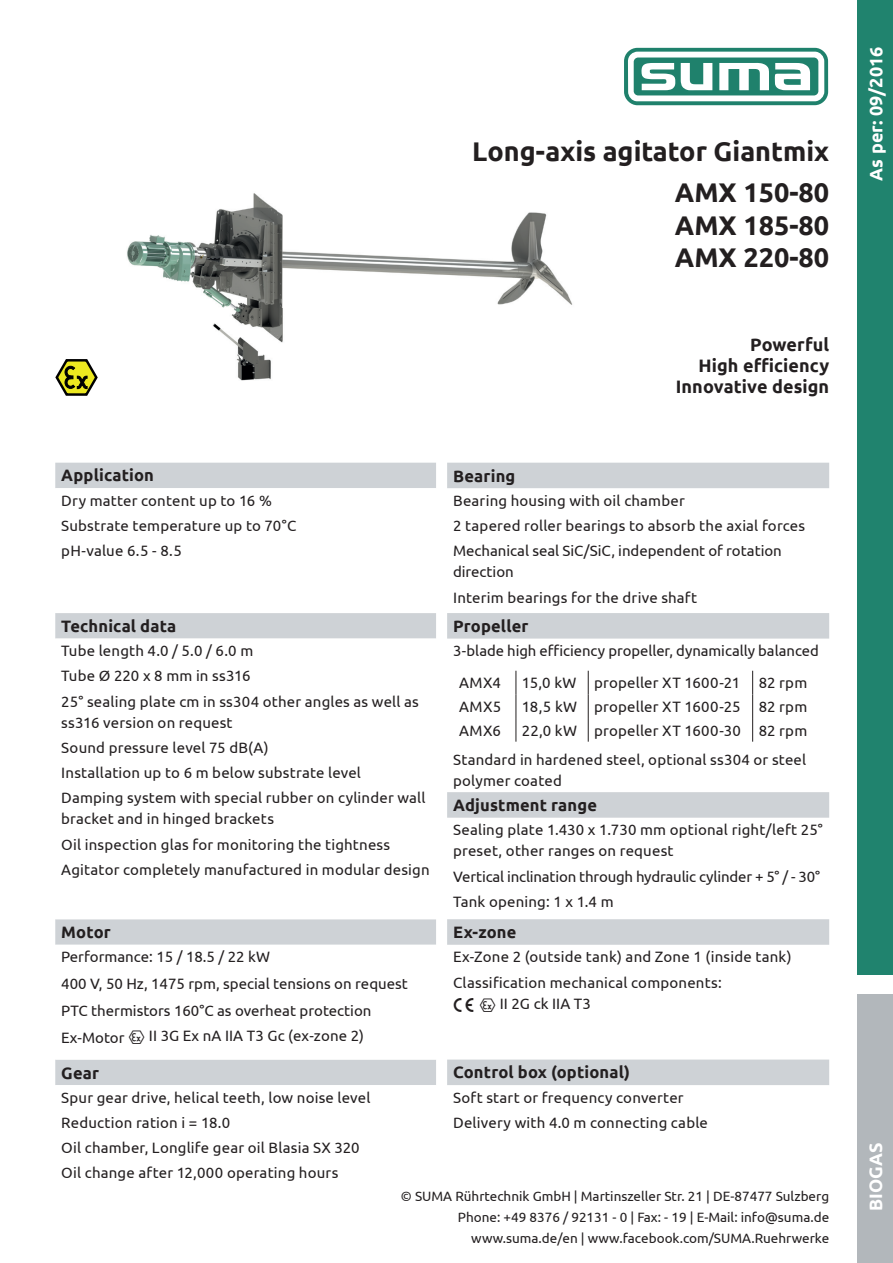
<style>
.page{position:relative;width:893px;height:1263px;background:#fff}
.page>*{position:absolute;margin:0;border:0;box-sizing:border-box;transform-origin:0 0}
.t1{font:700 27px/41px "Ubuntu";color:#231f20;text-align:right}
.t2{font:700 18px/21px "Ubuntu";letter-spacing:.005em;color:#231f20;text-align:right}
.t3{font:700 18px "Ubuntu";color:#fff}
.t4{font:700 16.5px "Ubuntu";letter-spacing:.01em;color:#231f20}
.t5{font:15px/25.2px "Ubuntu";letter-spacing:.01em;color:#231f20}
.t6{font:15px/25.2px "Ubuntu";letter-spacing:-.01em;color:#231f20}
.t7{font:13.5px/21px "Ubuntu";color:#231f20;text-align:right}
.s1{font-family:"Eex"}
</style>
<div class="page">
<div style="left:858px;top:994px;width:35px;height:269px;background:#b2b7bb"></div>
<div style="left:858px;top:0;width:35px;height:974px;background:#20836e"></div>
<svg style="left:624px;top:48px;width:204px;height:57px;background:#2f8a76"></svg>
<svg style="left:628px;top:52px;width:196px;height:49px"></svg>
<div style="left:634px;top:58px;width:184px;height:37px;background:#1f816c;border-radius:4px"></div>
<svg style="left:641px;top:63px;width:71px;height:28px"></svg>
<svg style="left:719px;top:63px;width:91px;height:27px"></svg>
<div style="left:55px;top:463px;width:381px;height:25px;background:#ced2d6"></div>
<svg style="left:55px;top:613px;width:381px;height:472px"></svg>
<svg style="left:447px;top:463px;width:382px;height:622px"></svg>
<svg style="left:516px;top:671px;width:1px;height:71px"></svg>
<svg style="left:588px;top:671px;width:1px;height:71px"></svg>
<svg style="left:752px;top:671px;width:1px;height:71px"></svg>
<svg style="left:55px;top:359px;width:43px;height:37px"></svg>
<img style="left:127px;top:193px;width:446px;height:188px">
<h1 class="t1" style="left:472px;top:131px;width:358px">Long-axis agitator Giantmix<br>AMX 150-80</h1>
<h1 class="t1" style="left:675px;top:208px;width:156px;line-height:32.4px;text-align:left">AMX 185-80<br>AMX 220-80</h1>
<p class="t2" style="left:676px;top:334px;width:155px">Powerful<br>High efficiency<br>Innovative design</p>
<p class="t4" style="left:61px;top:466px;width:94px">Application</p>
<p class="t5" style="left:61px;top:487px;width:237px">Dry matter content up to 16 %<br>Substrate temperature up to 70°C pH-value 6.5 - 8.5</p>
<p class="t4" style="left:61px;top:616px;width:117px">Technical data</p>
<p class="t5" style="left:61px;top:638px;width:359px">Tube length 4.0 / 5.0 / 6.0 m<br>Tube Ø 220 x 8 mm in ss316<br>25° sealing plate cm in ss304 other angles as well as</p>
<p class="t5" style="left:61px;top:709px;width:366px">ss316 version on request<br>Sound pressure level 75 dB(A)<br>Installation up to 6 m below substrate level Damping system with special rubber on cylinder wall</p>
<p class="t5" style="left:61px;top:806px;width:370px">bracket and in hinged brackets<br>Oil inspection glas for monitoring the tightness<br>Agitator completely manufactured in modular design</p>
<p class="t4" style="left:61px;top:922px;width:51px">Motor</p>
<p class="t5" style="left:61px;top:943px;width:348px;line-height:26.7px">Performance: 15 / 18.5 / 22 kW<br>400 V, 50 Hz, 1475 rpm, special tensions on request<br>PTC thermistors 160°C as overheat protection</p>
<p class="t5" style="left:61px;top:1023px;width:304px">Ex-Motor <span class="s1">E</span> II 3G Ex nA IIA T3 Gc (ex-zone 2)</p>
<p class="t4" style="left:61px;top:1063px;width:39px">Gear</p>
<p class="t5" style="left:61px;top:1084px;width:311px">Spur gear drive, helical teeth, low noise level Reduction ration i = 18.0<br>Oil chamber, Longlife gear oil Blasia SX 320<br>Oil change after 12,000 operating hours</p>
<p class="t4" style="left:453px;top:466px;width:64px">Bearing</p>
<p class="t5" style="left:453px;top:487px;width:354px">Bearing housing with oil chamber<br>2 tapered roller bearings to absorb the axial forces<br>Mechanical seal SiC/SiC, independent of rotation</p>
<p class="t5" style="left:453px;top:559px;width:246px">direction<br>Interim bearings for the drive shaft</p>
<p class="t4" style="left:453px;top:616px;width:77px">Propeller</p>
<p class="t5" style="left:459px;top:634px;width:361px;line-height:32.1px;text-indent:-6px">3-blade high efficiency propeller, dynamically balanced<br>AMX4</p>
<p class="t5" style="left:522px;top:670px;width:287px">15,0 kW propeller XT 1600-21 82 rpm</p>
<p class="t5" style="left:459px;top:694px;width:44px">AMX5</p>
<p class="t5" style="left:522px;top:694px;width:287px">18,5 kW propeller XT 1600-25 82 rpm</p>
<p class="t5" style="left:459px;top:717px;width:43px">AMX6</p>
<p class="t5" style="left:453px;top:715px;width:356px;line-height:29.5px;text-align:right">22,0 kW propeller XT 1600-30 82 rpm<br>Standard in hardened steel, optional ss304 or steel</p>
<p class="t5" style="left:453px;top:768px;width:110px">polymer coated</p>
<p class="t4" style="left:453px;top:795px;width:145px">Adjustment range</p>
<p class="t5" style="left:453px;top:819px;width:371px;line-height:21px">Sealing plate 1.430 x 1.730 mm optional right/left 25° preset, other ranges on request</p>
<p class="t6" style="left:453px;top:863px;width:369px">Vertical inclination through hydraulic cylinder + 5° / - 30°<br>Tank opening: 1 x 1.4 m</p>
<p class="t4" style="left:453px;top:922px;width:65px">Ex-zone</p>
<p class="t5" style="left:453px;top:944px;width:340px">Ex-Zone 2 (outside tank) and Zone 1 (inside tank)<br>Classification mechanical components:</p>
<p class="t5" style="left:453px;top:990px;width:139px"><span class="s1">C E</span> II 2G ck IIA T3</p>
<p class="t4" style="left:453px;top:1062px;width:178px">Control box (optional)</p>
<p class="t5" style="left:453px;top:1084px;width:256px">Soft start or frequency converter<br>Delivery with 4.0 m connecting cable</p>
<p class="t7" style="left:401px;top:1185px;width:430px">© SUMA Rührtechnik GmbH | Martinszeller Str. 21 | DE-87477 Sulzberg<br>Phone: +49 8376 / 92131 - 0 | Fax: - 19 | E-Mail: info@suma.de www.suma.de/en | www.facebook.com/SUMA.Ruehrwerke</p>
<p class="t3" style="left:865px;top:181px;width:135px;rotate:-90deg">As per: 09/2016</p>
<p class="t3" style="left:865px;top:1211px;width:70px;rotate:-90deg">BIOGAS</p>
</div>
